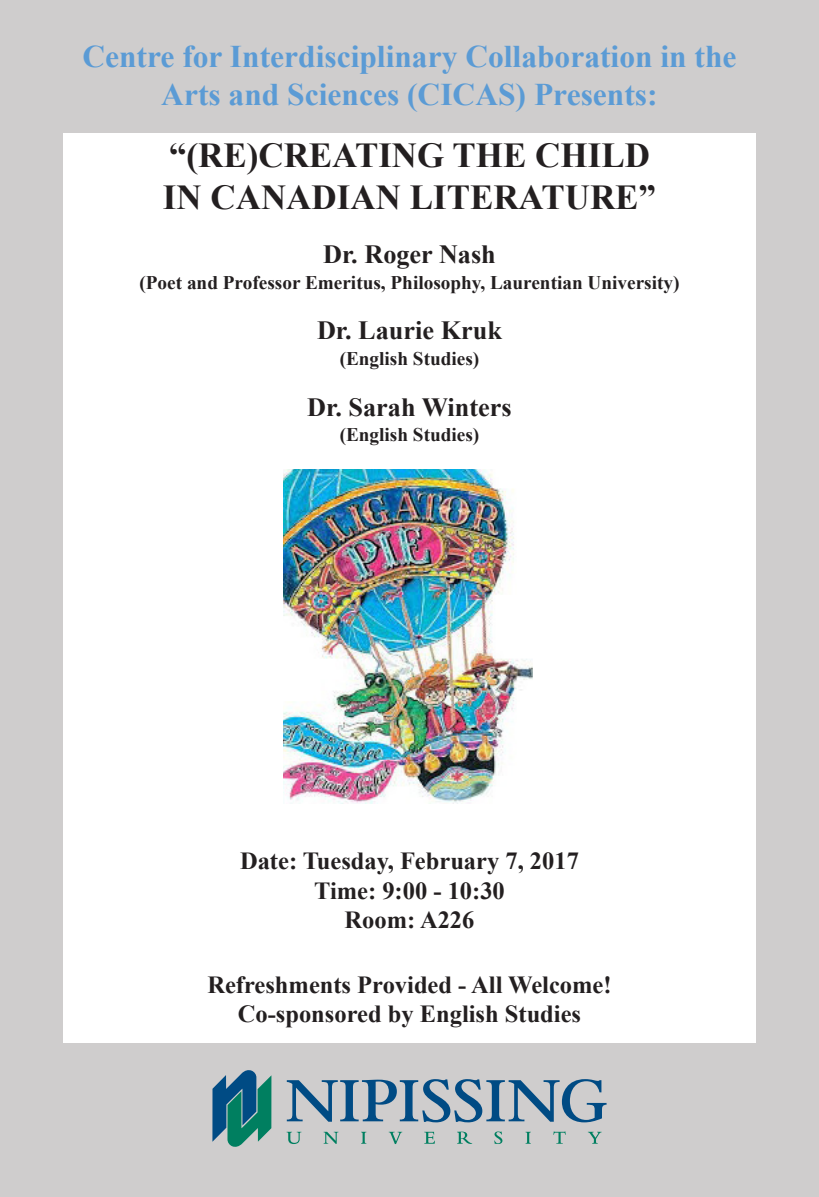
<style>
.page{position:relative;width:819px;height:1197px;background:#cfcdcd}
.page>*{position:absolute;margin:0;border:0;box-sizing:border-box;transform-origin:0 0}
.t1{font:700 35px/42px "Times New Roman";color:#231f20}
.t2{font:700 31.5px/37.8px "Times New Roman";color:#5b9bd5;text-align:center}
.t3{font:700 26.25px "Times New Roman";color:#231f20}
.t4{font:700 24.5px "Times New Roman";color:#231f20}
.t5{font:700 19.25px "Times New Roman";color:#231f20}
</style>
<div class="page">
<div style="left:63px;top:133px;width:693px;height:264px;background:#fff"></div>
<div style="left:63px;top:143px;width:693px;height:900px;background:#fff"></div>
<svg style="left:212px;top:1070px;width:59px;height:77px"></svg>
<svg style="left:287px;top:1079px;width:319px;height:43px"></svg>
<svg style="left:287px;top:1132px;width:14px;height:12px"></svg>
<svg style="left:324px;top:1132px;width:14px;height:12px"></svg>
<svg style="left:361px;top:1132px;width:5px;height:12px"></svg>
<svg style="left:389px;top:1132px;width:13px;height:12px"></svg>
<svg style="left:424px;top:1132px;width:11px;height:12px"></svg>
<svg style="left:457px;top:1132px;width:15px;height:12px"></svg>
<svg style="left:494px;top:1132px;width:8px;height:12px"></svg>
<svg style="left:526px;top:1132px;width:5px;height:12px"></svg>
<svg style="left:553px;top:1131px;width:13px;height:13px"></svg>
<svg style="left:588px;top:1132px;width:14px;height:12px"></svg>
<img style="left:284px;top:469px;width:248px;height:334px">
<p class="t2" style="left:82px;top:37px;width:656px">Centre for Interdisciplinary Collaboration in the<br>Arts and Sciences (CICAS) Presents:</p>
<p class="t1" style="left:163px;top:133px;width:495px">“(RE)CREATING THE CHILD<br>IN CANADIAN LITERATURE”</p>
<p class="t3" style="left:323px;top:236px;width:174px">Dr. Roger Nash</p>
<p class="t5" style="left:139px;top:269px;width:542px">(Poet and Professor Emeritus, Philosophy, Laurentian University)</p>
<p class="t3" style="left:317px;top:312px;width:186px">Dr. Laurie Kruk</p>
<p class="t5" style="left:340px;top:345px;width:141px">(English Studies)</p>
<p class="t3" style="left:307px;top:389px;width:206px">Dr. Sarah Winters</p>
<p class="t5" style="left:340px;top:421px;width:141px">(English Studies)</p>
<p class="t4" style="left:240px;top:844px;width:340px">Date: Tuesday, February 7, 2017</p>
<p class="t4" style="left:314px;top:873px;width:192px">Time: 9:00 - 10:30</p>
<p class="t4" style="left:345px;top:903px;width:131px">Room: A226</p>
<p class="t4" style="left:207px;top:967px;width:406px">Refreshments Provided - All Welcome!</p>
<p class="t4" style="left:238px;top:997px;width:345px">Co-sponsored by English Studies</p>
</div>
